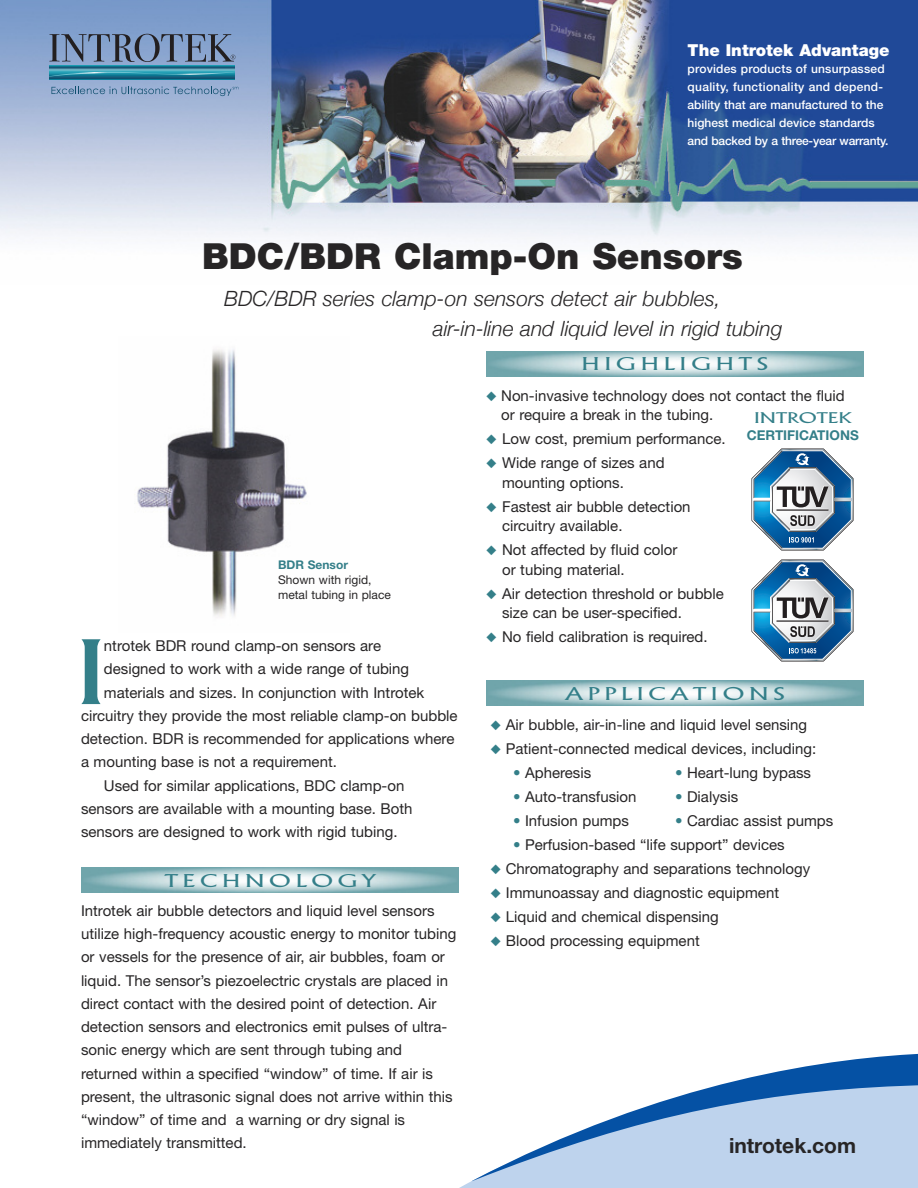
<style>
.page{position:relative;width:918px;height:1188px;background:#fff}
.page>*{position:absolute;margin:0;border:0;box-sizing:border-box;transform-origin:0 0}
.t1{font:300 90px "Alberta Wide";color:#347f89}
.t2{font:900 36px "Helvetica Neue";color:#272526}
.t3{font:italic 300 21px/29.4px "Helvetica Neue";color:#272526}
.t4{font:700 21px "Helvetica Neue";color:#272526}
.t5{font:300 18px "Alberta Wide";letter-spacing:.265em;color:#347f89}
.t6{font:900 16.5px "Helvetica Neue";color:#fff}
.t7{font:15px/23.2px "Helvetica Neue";color:#272526}
.t8{font:300 15px "Alberta Wide";color:#347f89}
.t9{font:700 13.5px "Helvetica Neue";color:#347f89}
.t10{font:500 12px/18px "Helvetica Neue";color:#fff}
.t11{font:12px/15px "Helvetica Neue";color:#272526}
.t12{font:700 12px "Helvetica Neue";color:#347f89}
.s1{color:#347f89}
</style>
<div class="page">
<div style="left:459px;top:1181px;width:459px;height:7px;background:#bed3ed"></div>
<svg style="left:472px;top:1053px;width:446px;height:128px;fill:#bed3ed"></svg>
<img style="left:0;top:0;width:918px;height:243px">
<img style="left:137px;top:349px;width:170px;height:268px">
<svg style="left:752px;top:448px;width:102px;height:103px"></svg>
<svg style="left:752px;top:559px;width:102px;height:103px"></svg>
<svg style="left:51px;top:87px;width:187px;height:9px;background:#849fc2"></svg>
<svg style="left:49px;top:65px;width:186px;height:15px;background:#2b819a"></svg>
<svg style="left:49px;top:72px;width:186px;height:5px"></svg>
<svg style="left:49px;top:34px;width:186px;height:28px;background:#6c7f9e"></svg>
<p class="t6" style="left:688px;top:44px;width:203px">The Introtek Advantage</p>
<p class="t10" style="left:688px;top:60px;width:202px">provides products of unsurpassed quality, functionality and depend&shy;ability that are manufactured to the highest medical device standards and backed by a three-year warranty.</p>
<h2 class="t2" style="left:202px;top:243px;width:542px">BDC/BDR Clamp-On Sensors</h2>
<h3 class="t3" style="left:433px;top:284px;width:351px;text-indent:-209px">BDC/BDR series clamp-on sensors detect air bubbles, air-in-line and liquid level in rigid tubing</h3>
<p class="t12" style="left:278px;top:561px;width:71px">BDR Sensor</p>
<p class="t11" style="left:278px;top:574px;width:114px">Shown with rigid, metal tubing in place</p>
<h1 class="t1" style="left:74px;top:622px;width:36px">I</h1>
<p class="t7" style="left:104px;top:636px;width:279px">ntrotek BDR round clamp-on sensors are</p>
<p class="t7" style="left:104px;top:659px;width:307px">designed to work with a wide range of tubing</p>
<p class="t7" style="left:104px;top:682px;width:322px">materials and sizes. In conjunction with Introtek</p>
<p class="t7" style="left:81px;top:705px;width:378px">circuitry they provide the most reliable clamp-on bubble</p>
<p class="t7" style="left:81px;top:729px;width:375px">detection. BDR is recommended for applications where</p>
<p class="t7" style="left:81px;top:752px;width:257px">a mounting base is not a requirement.</p>
<p class="t7" style="left:104px;top:775px;width:302px">Used for similar applications, BDC clamp-on</p>
<p class="t7" style="left:81px;top:798px;width:333px">sensors are available with a mounting base. Both</p>
<p class="t7" style="left:81px;top:822px;width:318px">sensors are designed to work with rigid tubing.</p>
<p class="t5" style="left:165px;top:870px;width:212px">TECHNOLOGY</p>
<p class="t7" style="left:81px;top:900px;width:377px">Introtek air bubble detectors and liquid level sensors utilize high-frequency acoustic energy to monitor tubing or vessels for the presence of air, air bubbles, foam or liquid. The sensor’s piezoelectric crystals are placed in direct contact with the desired point of detection. Air detection sensors and electronics emit pulses of ultra&shy;sonic energy which are sent through tubing and returned within a specified “window” of time. If air is present, the ultrasonic signal does not arrive within this “window” of time and a warning or dry signal is immediately transmitted.</p>
<p class="t5" style="left:582px;top:354px;width:188px">HIGHLIGHTS</p>
<p class="t7" style="left:501px;top:387px;width:345px;line-height:19.5px;text-indent:-15px"><span class="s1">◆</span> Non-invasive technology does not contact the fluid or require a break in the tubing.</p>
<p class="t7" style="left:486px;top:429px;width:241px"><span class="s1">◆</span> Low cost, premium performance.</p>
<p class="t7" style="left:502px;top:454px;width:164px;line-height:19.5px;text-indent:-16px"><span class="s1">◆</span> Wide range of sizes and mounting options.</p>
<p class="t7" style="left:502px;top:498px;width:190px;line-height:19.5px;text-indent:-16px"><span class="s1">◆</span> Fastest air bubble detection circuitry available.</p>
<p class="t7" style="left:502px;top:541px;width:177px;line-height:19.5px;text-indent:-16px"><span class="s1">◆</span> Not affected by fluid color or tubing material.</p>
<p class="t7" style="left:502px;top:585px;width:223px;line-height:19.5px;text-indent:-16px"><span class="s1">◆</span> Air detection threshold or bubble size can be user-specified.</p>
<p class="t7" style="left:486px;top:627px;width:223px"><span class="s1">◆</span> No field calibration is required.</p>
<p class="t8" style="left:754px;top:410px;width:99px">INTROTEK</p>
<p class="t9" style="left:747px;top:430px;width:113px">CERTIFICATIONS</p>
<p class="t5" style="left:565px;top:683px;width:221px">APPLICATIONS</p>
<p class="t7" style="left:491px;top:714px;width:318px"><span class="s1">◆</span> Air bubble, air-in-line and liquid level sensing</p>
<p class="t7" style="left:491px;top:738px;width:327px"><span class="s1">◆</span> Patient-connected medical devices, including:</p>
<p class="t7" style="left:513px;top:762px;width:80px"><span class="s1">•</span> Apheresis</p>
<p class="t7" style="left:675px;top:762px;width:138px"><span class="s1">•</span> Heart-lung bypass</p>
<p class="t7" style="left:513px;top:786px;width:125px"><span class="s1">•</span> Auto-transfusion</p>
<p class="t7" style="left:675px;top:786px;width:65px"><span class="s1">•</span> Dialysis</p>
<p class="t7" style="left:513px;top:810px;width:117px"><span class="s1">•</span> Infusion pumps</p>
<p class="t7" style="left:675px;top:810px;width:160px"><span class="s1">•</span> Cardiac assist pumps</p>
<p class="t7" style="left:513px;top:834px;width:273px"><span class="s1">•</span> Perfusion-based “life support” devices</p>
<p class="t7" style="left:491px;top:858px;width:321px"><span class="s1">◆</span> Chromatography and separations technology</p>
<p class="t7" style="left:491px;top:882px;width:290px"><span class="s1">◆</span> Immunoassay and diagnostic equipment</p>
<p class="t7" style="left:491px;top:906px;width:230px"><span class="s1">◆</span> Liquid and chemical dispensing</p>
<p class="t7" style="left:491px;top:930px;width:211px"><span class="s1">◆</span> Blood processing equipment</p>
<h3 class="t4" style="left:729px;top:1138px;width:129px">introtek.com</h3>
</div>
